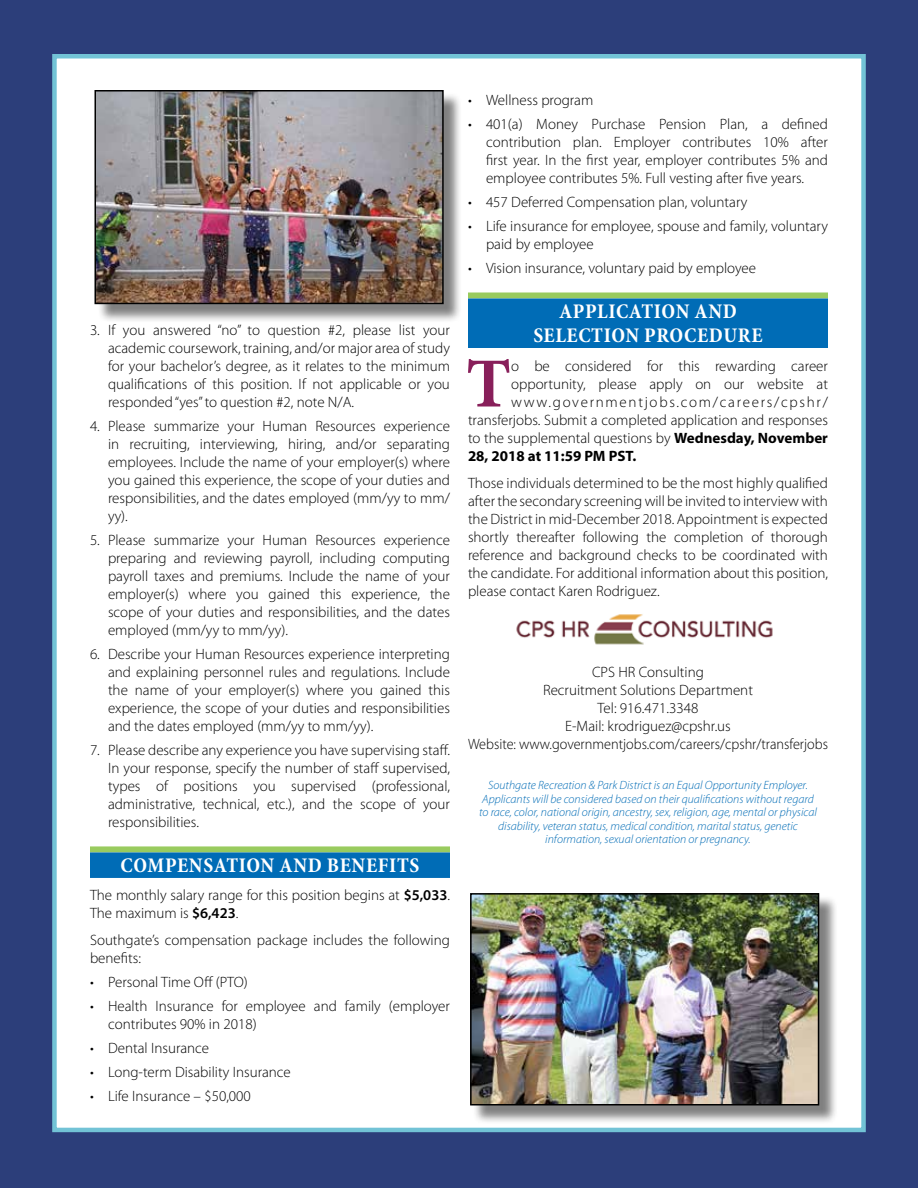
<style>
.page{position:relative;width:918px;height:1188px;background:#2c3e7a}
.page>*{position:absolute;margin:0;border:0;box-sizing:border-box;transform-origin:0 0}
.t1{font:700 70.35px "Minion Pro";color:#881f5a}
.t2{font:700 condensed 21px/24px "Minion Pro";letter-spacing:.03em;color:#fff;text-align:center}
.t3{font:300 15px/18px "Myriad Pro";color:#000;text-align:justify}
.t4{font:300 15px "Myriad Pro";letter-spacing:.115em;color:#000}
.t5{font:700 15px "Myriad Pro";color:#000}
.t6{font:italic 300 12px/13.5px "Myriad Pro";color:#006cb6;text-align:center}
.s1{font-weight:600}
.s2{font-weight:700}
</style>
<div class="page">
<div style="left:52px;top:54px;width:814px;height:1078px;background:#fff;border:4px solid #72c3d6"></div>
<div style="left:97px;top:92px;width:365px;height:231px;background:#000;opacity:.5"></div>
<img style="left:97px;top:93px;width:344px;height:208px">
<div style="left:94px;top:90px;width:350px;height:214px;border:2px solid #000"></div>
<div style="left:472px;top:895px;width:366px;height:229px;background:#000;opacity:.5"></div>
<img style="left:473px;top:896px;width:343px;height:207px">
<div style="left:470px;top:893px;width:349px;height:213px;border:2px solid #000"></div>
<div style="left:90px;top:846px;width:360px;height:6px;background:#99cb5e"></div>
<div style="left:90px;top:852px;width:360px;height:26px;background:#006cb6"></div>
<div style="left:468px;top:292px;width:360px;height:6px;background:#99cb5e"></div>
<div style="left:468px;top:298px;width:360px;height:26px;background:#006cb6"></div>
<div style="left:468px;top:322px;width:360px;height:26px;background:#006cb6"></div>
<img style="left:516px;top:614px;width:257px;height:31px">
<p class="t3" style="left:108px;top:321px;width:343px;text-indent:-18px">3. If you answered “no” to question #2, please list your academic coursework, training, and/or major area of study for your bachelor’s degree, as it relates to the minimum qualifications of this position. If not applicable or you responded “yes” to question #2, note N/A.</p>
<p class="t3" style="left:108px;top:417px;width:344px;text-indent:-18px">4. Please summarize your Human Resources experience in recruiting, interviewing, hiring, and/or separating employees. Include the name of your employer(s) where you gained this experience, the scope of your duties and responsibilities, and the dates employed (mm/yy to mm/ yy).</p>
<p class="t3" style="left:108px;top:531px;width:343px;text-indent:-18px">5. Please summarize your Human Resources experience preparing and reviewing payroll, including computing payroll taxes and premiums. Include the name of your employer(s) where you gained this experience, the scope of your duties and responsibilities, and the dates employed (mm/yy to mm/yy).</p>
<p class="t3" style="left:108px;top:645px;width:344px;text-indent:-18px">6. Describe your Human Resources experience interpreting and explaining personnel rules and regulations. Include the name of your employer(s) where you gained this experience, the scope of your duties and responsibilities and the dates employed (mm/yy to mm/yy).</p>
<p class="t3" style="left:108px;top:741px;width:344px;text-indent:-18px">7. Please describe any experience you have supervising staff.<br>In your response, specify the number of staff supervised, types of positions you supervised (professional, administrative, technical, etc.), and the scope of your responsibilities.</p>
<h2 class="t2" style="left:121px;top:853px;width:300px">COMPENSATION AND BENEFITS</h2>
<p class="t3" style="left:90px;top:886px;width:362px">The monthly salary range for this position begins at <span class="s1">$5,033</span>.<br>The maximum is <span class="s1">$6,423</span>.</p>
<p class="t3" style="left:90px;top:931px;width:361px">Southgate’s compensation package includes the following benefits:</p>
<p class="t3" style="left:90px;top:973px;width:159px">• Personal Time Off (PTO)</p>
<p class="t3" style="left:108px;top:997px;width:344px;text-indent:-18px">• Health Insurance for employee and family (employer contributes 90% in 2018)</p>
<p class="t3" style="left:90px;top:1039px;width:121px">• Dental Insurance</p>
<p class="t3" style="left:90px;top:1063px;width:202px">• Long-term Disability Insurance</p>
<p class="t3" style="left:90px;top:1087px;width:162px">• Life Insurance – $50,000</p>
<p class="t3" style="left:468px;top:91px;width:127px">• Wellness program</p>
<p class="t3" style="left:486px;top:115px;width:344px;text-indent:-18px">• 401(a) Money Purchase Pension Plan, a defined contribution plan. Employer contributes 10% after first year. In the first year, employer contributes 5% and employee contributes 5%. Full vesting after five years.</p>
<p class="t3" style="left:468px;top:193px;width:281px">• 457 Deferred Compensation plan, voluntary</p>
<p class="t3" style="left:486px;top:217px;width:343px;text-indent:-18px">• Life insurance for employee, spouse and family, voluntary paid by employee</p>
<p class="t3" style="left:468px;top:259px;width:290px">• Vision insurance, voluntary paid by employee</p>
<h2 class="t2" style="left:533px;top:299px;width:231px">APPLICATION AND<br>SELECTION PROCEDURE</h2>
<h1 class="t1" style="left:466px;top:334px;width:47px">T</h1>
<p class="t3" style="left:511px;top:356px;width:318px">o be considered for this rewarding career</p>
<p class="t3" style="left:511px;top:374px;width:318px">opportunity, please apply on our website at</p>
<p class="t4" style="left:511px;top:392px;width:318px">www.governmentjobs.com/careers/cpshr/</p>
<p class="t3" style="left:468px;top:410px;width:361px">transferjobs. Submit a completed application and responses</p>
<p class="t3" style="left:468px;top:428px;width:361px">to the supplemental questions by <span class="s2">Wednesday, November</span></p>
<p class="t5" style="left:468px;top:446px;width:170px">28, 2018 at 11:59 PM PST.</p>
<p class="t3" style="left:468px;top:473px;width:362px">Those individuals determined to be the most highly qualified after the secondary screening will be invited to interview with the District in mid-December 2018. Appointment is expected shortly thereafter following the completion of thorough reference and background checks to be coordinated with the candidate. For additional information about this position, please contact Karen Rodriguez.</p>
<p class="t3" style="left:468px;top:662px;width:362px;text-align:center">CPS HR Consulting<br>Recruitment Solutions Department<br>Tel: 916.471.3348<br>E-Mail: krodriguez@cpshr.us<br>Website: www.governmentjobs.com/careers/cpshr/transferjobs</p>
<p class="t6" style="left:479px;top:778px;width:339px">Southgate Recreation &amp; Park District is an Equal Opportunity Employer.<br>Applicants will be considered based on their qualifications without regard to race, color, national origin, ancestry, sex, religion, age, mental or physical disability, veteran status, medical condition, marital status, genetic information, sexual orientation or pregnancy.</p>
</div>
